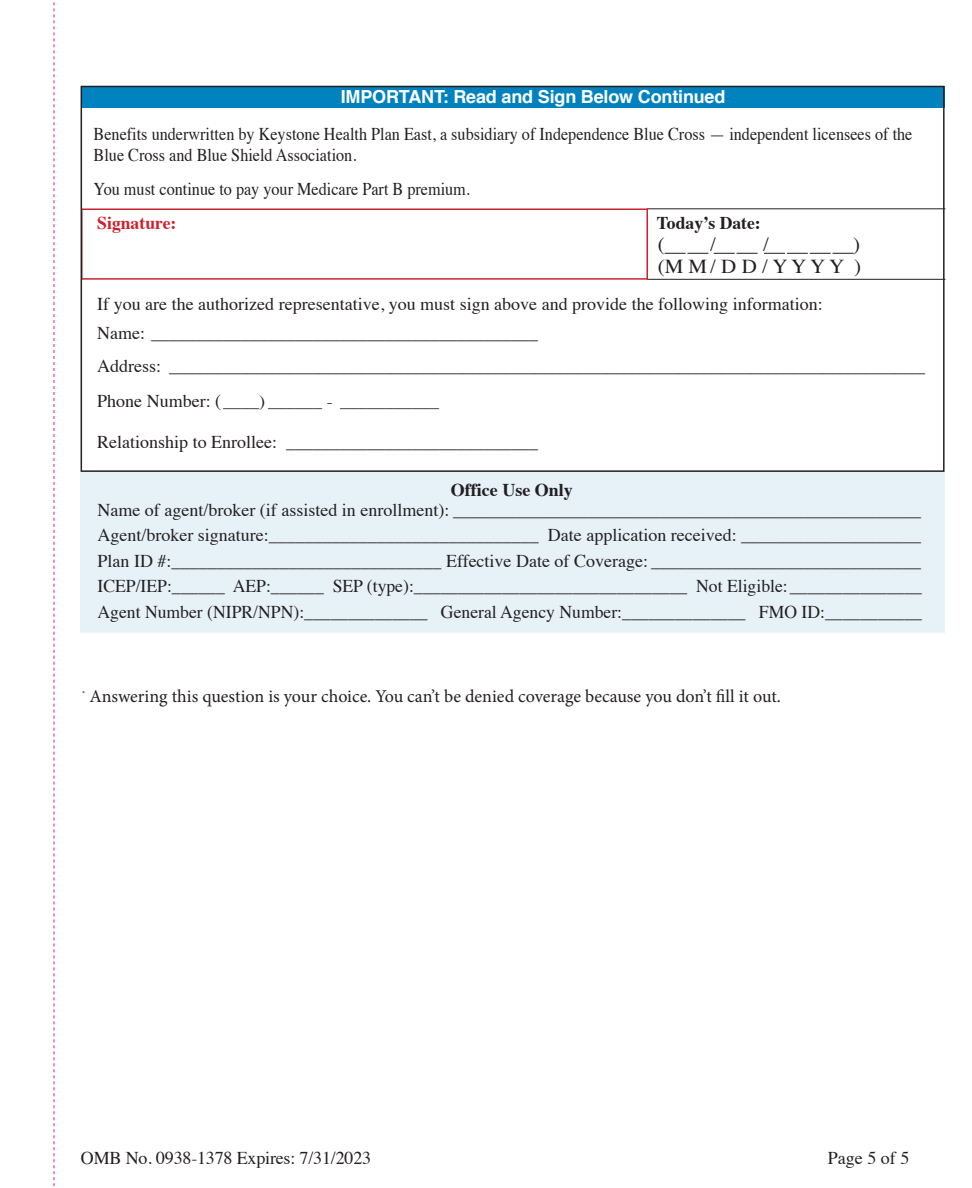
<style>
.page{position:relative;width:972px;height:1188px;background:#fff}
.page>*{position:absolute;margin:0;border:0;box-sizing:border-box;transform-origin:0 0}
.t1{font:19.8px "Times";color:#231f20;scale:1.06 1}
.t2{font:18px/25.5px "Times";color:#231f20;text-align:justify}
.t3{font:18px/21px "Times";color:#231f20;scale:.9 1}
.t4{font:18px "Minion Pro";color:#231f20}
.t5{font:700 18px "Helvetica";letter-spacing:-.01em;color:#fff}
.t6{font:700 18px "Times";color:#231f20}
.t7{font:700 18px "Times";color:#ce202f}
.t8{font:16.95px "Times";color:#231f20;scale:1.06 1}
.t9{font:7.95px "Minion Pro";color:#231f20}
.s1{font-size:18px}
</style>
<div class="page">
<hr style="left:647px;top:208px;width:298px;height:1px;background:#231f20">
<hr style="left:647px;top:279px;width:298px;height:1px;background:#231f20">
<div style="left:81px;top:472px;width:864px;height:160px;background:#e7f1f8"></div>
<div style="left:81px;top:208px;width:567px;height:72px;border:2px solid #ce202f"></div>
<div style="left:81px;top:86px;width:864px;height:21px;background:#0082be"></div>
<div style="left:81px;top:86px;width:864px;height:386px;border:2px solid #231f20"></div>
<svg style="left:665px;top:253px;width:43px;height:1px"></svg>
<svg style="left:714px;top:253px;width:44px;height:1px"></svg>
<svg style="left:764px;top:253px;width:90px;height:1px"></svg>
<svg style="left:54px;top:2px;width:1px;height:1185px"></svg>
<p class="t5" style="left:341px;top:82px;width:386px">IMPORTANT: Read and Sign Below Continued</p>
<p class="t3" style="left:94px;top:122px;width:911px">Benefits underwritten by Keystone Health Plan East, a subsidiary of Independence Blue Cross — independent licensees of the<br>Blue Cross and Blue Shield Association.</p>
<p class="t3" style="left:94px;top:177px;width:420px">You must continue to pay your Medicare Part B premium.</p>
<p class="t7" style="left:97px;top:206px;width:81px">Signature:</p>
<p class="t6" style="left:657px;top:206px;width:106px">Today’s Date:</p>
<p class="t1" style="left:658px;top:226px;width:8px">(</p>
<p class="t1" style="left:710px;top:226px;width:7px">/</p>
<p class="t1" style="left:763px;top:226px;width:7px">/</p>
<p class="t1" style="left:853px;top:226px;width:8px">)</p>
<p class="t1" style="left:658px;top:248px;width:193px">(M M / D D/ Y Y Y Y )</p>
<p class="t2" style="left:97px;top:288px;width:727px;line-height:28.5px">If you are the authorized representative, you must sign above and provide the following information:<br>Name: ___________________________________________</p>
<p class="t2" style="left:97px;top:351px;width:829px">Address: ____________________________________________________________________________________</p>
<p class="t8" style="left:97px;top:386px;width:324px"><span class="s1">Phone Number: (</span> ____) ______ - ___________</p>
<p class="t2" style="left:97px;top:428px;width:442px">Relationship to Enrollee: ____________________________</p>
<p class="t6" style="left:451px;top:472px;width:123px">Office Use Only</p>
<p class="t2" style="left:98px;top:496px;width:826px">Name of agent/broker (if assisted in enrollment): ____________________________________________________ Agent/broker signature:______________________________ Date application received: ____________________ Plan ID #:______________________________ Effective Date of Coverage: ______________________________ ICEP/IEP:______ AEP:______ SEP (type):_______________________________ Not Eligible: _______________ Agent Number (NIPR/NPN):______________ General Agency Number:______________ FMO ID:___________</p>
<p class="t9" style="left:82px;top:688px;width:5px">*</p>
<p class="t4" style="left:89px;top:684px;width:693px">Answering this question is your choice. You can’t be denied coverage because you don’t fill it out.</p>
<p class="t2" style="left:81px;top:1144px;width:292px">OMB No. 0938-1378 Expires: 7/31/2023</p>
<p class="t2" style="left:828px;top:1143px;width:83px">Page 5 of 5</p>
</div>
